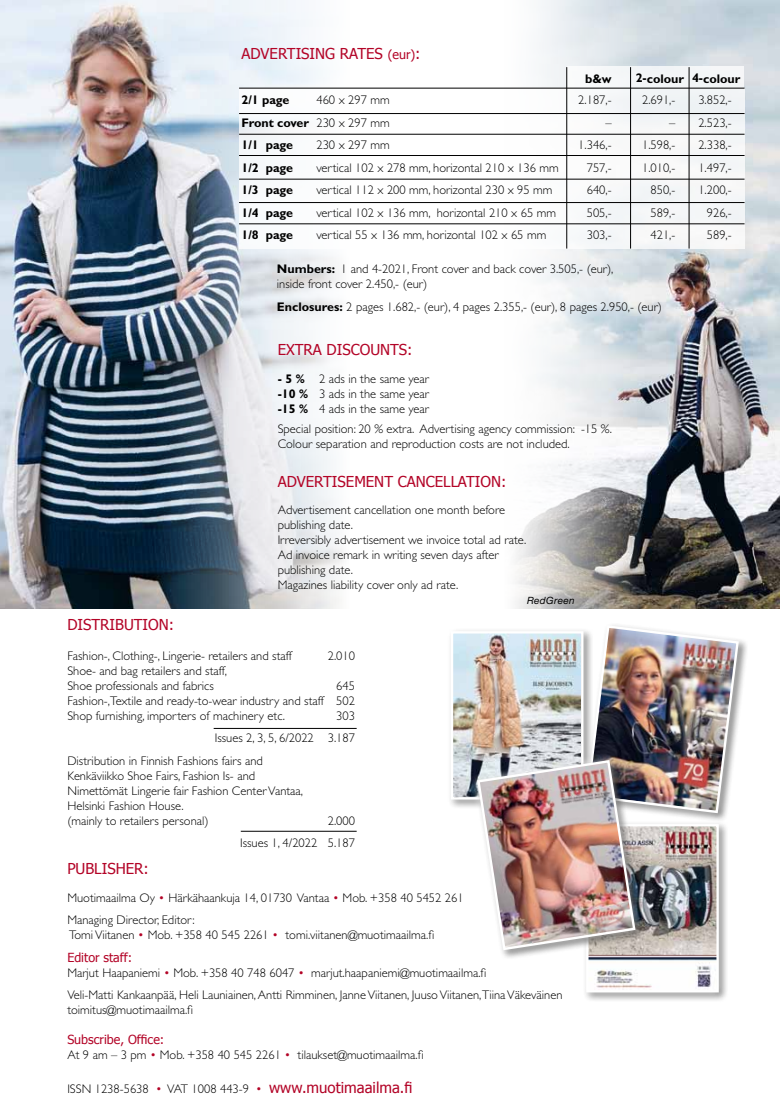
<style>
.page{position:relative;width:780px;height:1117px;background:#fff}
.page>*{position:absolute;margin:0;border:0;box-sizing:border-box;transform-origin:0 0}
.t1{font:15px "Tahoma";color:#b30427}
.t2{font:300 12.5px/15px "Gill Sans";color:#000}
.t3{font:700 12.5px "Gill Sans";color:#000}
.t4{font:12.5px "Tahoma";color:#b30427}
.t5{font:700 12.5px "Gill Sans";letter-spacing:-.02em;color:#000}
.t6{font:italic 10px "Helvetica Neue";letter-spacing:.03em;color:#000}
.s1{font-size:12.5px}
.s2{font-weight:300}
.s3{font-weight:700}
.s4{color:#b30427}
.s5{font-family:"Tahoma";font-weight:400;font-size:15px;color:#b30427}
</style>
<div class="page">
<img style="left:503px;top:0;width:277px;height:608px">
<img style="left:0;top:0;width:374px;height:608px">
<div style="left:239px;top:88px;width:505px;height:160px;background:#fff"></div>
<div style="left:567px;top:67px;width:177px;height:21px;background:#f3f6f7"></div>
<hr style="left:239px;top:88px;width:505px;height:1px;background:#000">
<hr style="left:239px;top:113px;width:505px;height:1px;background:#000">
<hr style="left:239px;top:134px;width:505px;height:1px;background:#000">
<hr style="left:239px;top:155px;width:505px;height:1px;background:#000">
<hr style="left:239px;top:179px;width:505px;height:1px;background:#000">
<hr style="left:239px;top:202px;width:505px;height:1px;background:#000">
<hr style="left:239px;top:223px;width:505px;height:1px;background:#000">
<hr style="left:566px;top:67px;width:1px;height:181px;background:#000">
<hr style="left:630px;top:67px;width:1px;height:181px;background:#000">
<hr style="left:688px;top:67px;width:1px;height:181px;background:#000">
<hr style="left:214px;top:728px;width:142px;height:1px;background:#000">
<hr style="left:241px;top:830px;width:115px;height:1px;background:#000">
<img style="left:454px;top:634px;width:22px;height:162px">
<div style="left:451px;top:631px;width:132px;height:168px;border:2px solid #fff"></div>
<div style="left:578px;top:815px;width:149px;height:185px;background:#fff;opacity:.75"></div>
<img style="left:589px;top:951px;width:126px;height:38px">
<svg style="left:468px;top:750px;width:176px;height:209px"></svg>
<img style="left:476px;top:625px;width:271px;height:326px">
<p class="t1" style="left:241px;top:44px;width:63px">ADVERTISIN</p>
<p class="t1" style="left:325px;top:44px;width:97px">G RATES <span class="s1">(EUR)</span>:</p>
<p class="t3" style="left:585px;top:71px;width:28px">b&amp;w</p>
<p class="t3" style="left:635px;top:71px;width:106px">2-colour 4-colour</p>
<p class="t3" style="left:241px;top:92px;width:50px">2/1 page</p>
<p class="t2" style="left:316px;top:92px;width:75px">460 x 297 mm</p>
<p class="t2" style="left:578px;top:92px;width:35px">2.187,-</p>
<p class="t2" style="left:642px;top:92px;width:35px">2.691,-</p>
<p class="t2" style="left:698px;top:92px;width:35px">3.852,-</p>
<p class="t5" style="left:241px;top:115px;width:150px">Front cover <span class="s2">230 x 297 mm</span></p>
<p class="t2" style="left:605px;top:115px;width:8px">–</p>
<p class="t2" style="left:669px;top:115px;width:64px">– 2.523,-</p>
<p class="t3" style="left:241px;top:137px;width:53px">1/1 page</p>
<p class="t2" style="left:316px;top:137px;width:75px">230 x 297 mm</p>
<p class="t2" style="left:578px;top:137px;width:35px">1.346,-</p>
<p class="t2" style="left:642px;top:137px;width:35px">1.598,-</p>
<p class="t2" style="left:698px;top:137px;width:35px">2.338,-</p>
<p class="t3" style="left:241px;top:160px;width:53px">1/2 page</p>
<p class="t2" style="left:316px;top:160px;width:244px">vertical 102 x 278 mm, horizontal 210 x 136 mm</p>
<p class="t2" style="left:586px;top:160px;width:26px">757,-</p>
<p class="t2" style="left:642px;top:160px;width:35px">1.010,-</p>
<p class="t2" style="left:698px;top:160px;width:35px">1.497,-</p>
<p class="t3" style="left:241px;top:182px;width:53px">1/3 page</p>
<p class="t2" style="left:316px;top:182px;width:237px">vertical 112 x 200 mm, horizontal 230 x 95 mm</p>
<p class="t2" style="left:586px;top:182px;width:26px">640,-</p>
<p class="t2" style="left:650px;top:182px;width:26px">850,-</p>
<p class="t2" style="left:698px;top:182px;width:35px">1.200,-</p>
<p class="t3" style="left:241px;top:205px;width:53px">1/4 page</p>
<p class="t2" style="left:316px;top:205px;width:241px">vertical 102 x 136 mm, horizontal 210 x 65 mm</p>
<p class="t2" style="left:586px;top:205px;width:26px">505,-</p>
<p class="t2" style="left:650px;top:205px;width:26px">589,-</p>
<p class="t2" style="left:706px;top:205px;width:26px">926,-</p>
<p class="t3" style="left:241px;top:227px;width:53px">1/8 page</p>
<p class="t2" style="left:316px;top:227px;width:231px">vertical 55 x 136 mm, horizontal 102 x 65 mm</p>
<p class="t2" style="left:586px;top:227px;width:26px">303,-</p>
<p class="t2" style="left:650px;top:227px;width:26px">421,-</p>
<p class="t2" style="left:706px;top:227px;width:26px">589,-</p>
<p class="t2" style="left:277px;top:261px;width:338px"><span class="s3">Numbers:</span> 1 and 4-2021, Front cover and back cover 3.505,- (eur), inside front cover 2.450,- (eur)</p>
<p class="t2" style="left:277px;top:299px;width:386px"><span class="s3">Enclosures:</span> 2 pages 1.682,- (eur), 4 pages 2.355,- (eur), 8 pages 2.950,- (eur)</p>
<p class="t1" style="left:278px;top:340px;width:136px">EXTRA DISCO UNTS:</p>
<p class="t2" style="left:278px;top:371px;width:153px;text-align:justify"><span class="s3">- 5 %</span> 2 ads in the same year <span class="s3">-10 %</span> 3 ads in the same year <span class="s3">-15 %</span> 4 ads in the same year</p>
<p class="t2" style="left:278px;top:421px;width:335px">Special position: 20 % extra. Advertising agency commission: -15 %.<br>Colour separation and reproduction costs are not included.</p>
<p class="t1" style="left:278px;top:471px;width:230px">ADVERTISEMENT CANCELLATION:</p>
<p class="t2" style="left:278px;top:502px;width:250px">Advertisement cancellation one month before publishing date.<br>Irreversibly advertisement we invoice total ad rate.<br>Ad invoice remark in writing seven days after publishing date.<br>Magazines liability cover only ad rate.</p>
<p class="t1" style="left:67px;top:614px;width:108px">DISTRIBUTIO N:</p>
<p class="t2" style="left:67px;top:648px;width:226px">Fashion-, Clothing-, Lingerie- retailers and staff</p>
<p class="t2" style="left:328px;top:648px;width:29px">2.010</p>
<p class="t2" style="left:67px;top:663px;width:161px">Shoe- and bag retailers and staff,<br>Shoe professionals and fabrics</p>
<p class="t2" style="left:67px;top:678px;width:289px;text-align:justify;text-indent:269px">645<br>Fashion-,Textile and ready-to-wear industry and staff 502<br>Shop furnishing, importers of machinery etc.</p>
<p class="t2" style="left:336px;top:708px;width:20px">303</p>
<p class="t2" style="left:215px;top:730px;width:142px">Issues 2, 3, 5, 6/2022 3.187</p>
<p class="t2" style="left:67px;top:753px;width:197px">Distribution in Finnish Fashions fairs and</p>
<p class="t2" style="left:67px;top:768px;width:237px">Kenkäviikko Shoe Fairs, Fashion Is- and Nimettömät Lingerie fair Fashion Center Vantaa, Helsinki Fashion House.<br>(mainly to retailers personal)</p>
<p class="t2" style="left:240px;top:809px;width:116px;line-height:22.5px;text-align:right">2.000<br>Issues 1, 4/2022 5.187</p>
<p class="t6" style="left:527px;top:594px;width:49px">RedGreen</p>
<p class="t1" style="left:67px;top:859px;width:83px">PUBLISHER:</p>
<p class="t2" style="left:67px;top:886px;width:398px;line-height:22.5px">Muotimaailma Oy <span class="s4">•</span> Härkähaankuja 14, 01730 Vantaa <span class="s4">•</span> Mob. +358 40 5452 261<br>Managing Director, Editor:</p>
<p class="t2" style="left:69px;top:927px;width:367px">Tomi Viitanen <span class="s4">•</span> Mob. +358 40 545 2261 <span class="s4">•</span> tomi.viitanen@muotimaailma.fi</p>
<p class="t4" style="left:67px;top:949px;width:66px">EDITOR STAFF:</p>
<p class="t2" style="left:67px;top:961px;width:496px;line-height:22.5px">Marjut Haapaniemi <span class="s4">•</span> Mob. +358 40 748 6047 <span class="s4">•</span> marjut.haapaniemi@muotimaailma.fi<br>Veli-Matti Kankaanpää, Heli Launiainen, Antti Rimminen, Janne Viitanen, Juuso Viitanen,Tiina Väkeväinen</p>
<p class="t2" style="left:67px;top:1002px;width:127px">toimitus@muotimaailma.fi</p>
<p class="t4" style="left:67px;top:1031px;width:98px">SUBSCRIBE, OFFICE:</p>
<p class="t2" style="left:67px;top:1047px;width:358px">At 9 am – 3 pm <span class="s4">•</span> Mob. +358 40 545 2261 <span class="s4">•</span> tilaukset@muotimaailma.fi</p>
<p class="t2" style="left:67px;top:1081px;width:346px">ISSN 1238-5638 <span class="s4">•</span> VAT 1008 443-9 <span class="s4">•</span> <span class="s5">WWW.MUOTIMAAILMA.FI</span></p>
</div>
